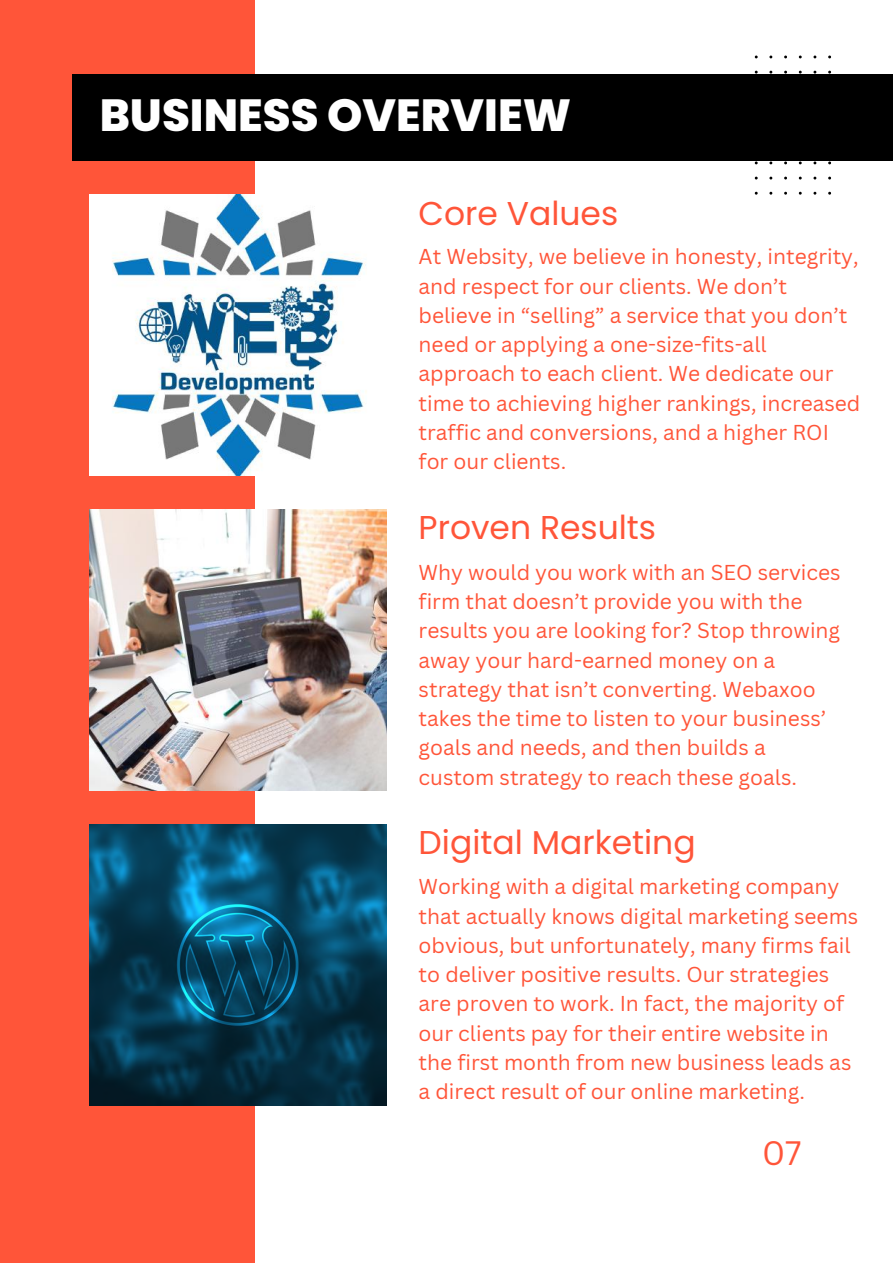
<style>
.page{position:relative;width:893px;height:1264px;background:#fff}
.page>*{position:absolute;margin:0;border:0;box-sizing:border-box;transform-origin:0 0}
.t1{font:800 45px "Poppins";color:#fff}
.t2{font:33px "Poppins";color:#ff5539}
.t3{font:33px "Canva Sans";color:#ff5539}
.t4{font:21px/29.2px "Canva Sans";color:#ff5539}
</style>
<div class="page">
<div style="left:0;top:0;width:254px;height:1262px;background:#ff5539"></div>
<img style="left:89px;top:194px;width:278px;height:281px">
<img style="left:89px;top:509px;width:297px;height:281px">
<img style="left:89px;top:824px;width:297px;height:281px">
<div style="left:72px;top:74px;width:820px;height:87px;background:#000"></div>
<svg style="left:754px;top:56px;width:77px;height:139px"></svg>
<h1 class="t1" style="left:100px;top:84px;width:473px">BUSINESS OVERVIEW</h1>
<h2 class="t2" style="left:418px;top:190px;width:201px">Core Values</h2>
<p class="t4" style="left:418px;top:241px;width:443px">At Websity, we believe in honesty, integrity, and respect for our clients. We don’t believe in “selling” a service that you don’t need or applying a one-size-fits-all approach to each client. We dedicate our time to achieving higher rankings, increased traffic and conversions, and a higher ROI for our clients.</p>
<h2 class="t2" style="left:418px;top:504px;width:239px">Proven Results</h2>
<p class="t4" style="left:418px;top:557px;width:423px">Why would you work with an SEO services firm that doesn’t provide you with the results you are looking for? Stop throwing away your hard-earned money on a strategy that isn’t converting. Webaxoo takes the time to listen to your business’ goals and needs, and then builds a custom strategy to reach these goals.</p>
<h2 class="t2" style="left:418px;top:819px;width:278px">Digital Marketing</h2>
<p class="t4" style="left:418px;top:871px;width:441px">Working with a digital marketing company that actually knows digital marketing seems obvious, but unfortunately, many firms fail to deliver positive results. Our strategies are proven to work. In fact, the majority of our clients pay for their entire website in the first month from new business leads as a direct result of our online marketing.</p>
<h2 class="t3" style="left:762px;top:1129px;width:41px">07</h2>
</div>
